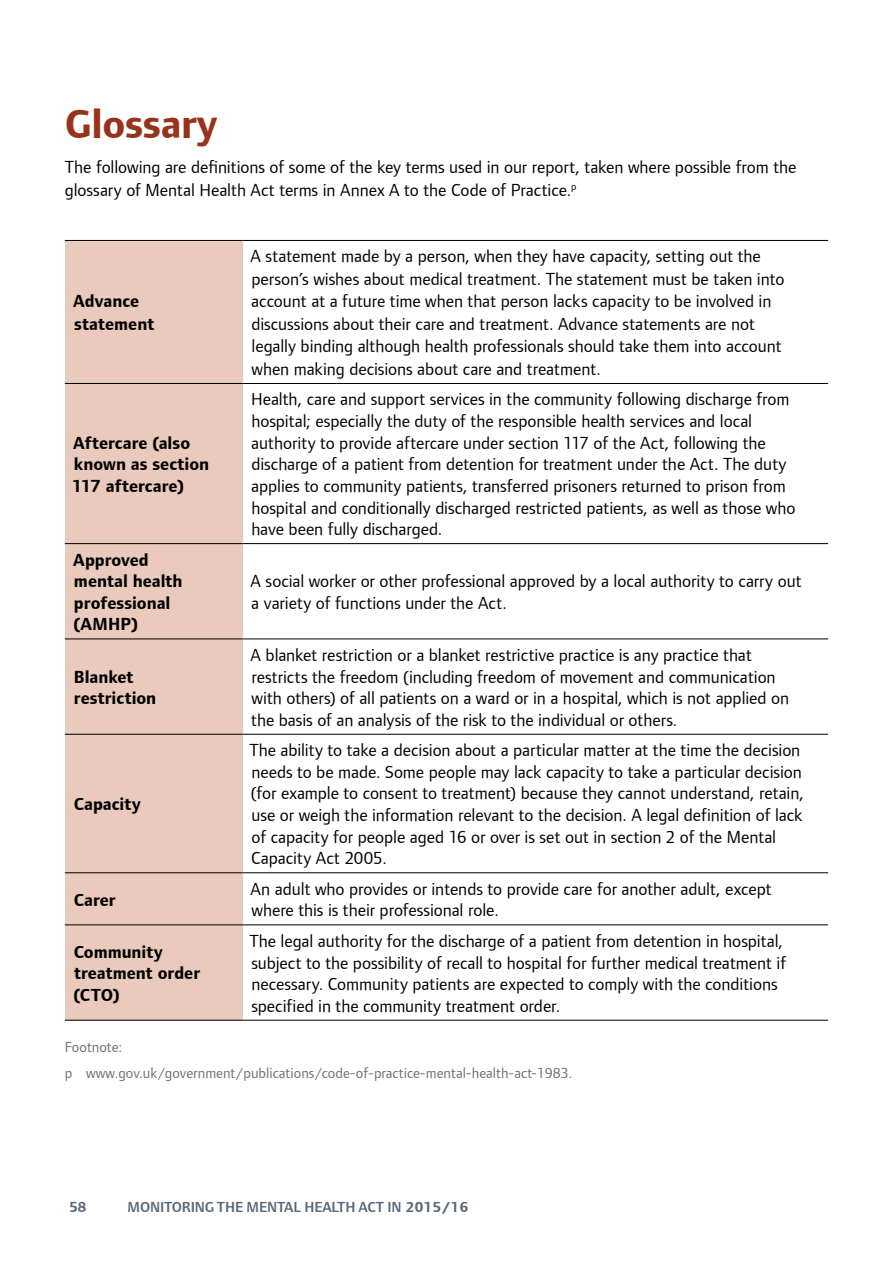
<style>
.page{position:relative;width:893px;height:1263px;background:#fff}
.page>*{position:absolute;margin:0;border:0;box-sizing:border-box;transform-origin:0 0}
.t1{font:700 42px "Foundry Form Sans";letter-spacing:-.01em;color:#98331b}
.t2{font:18px/21.6px "Foundry Form Sans";letter-spacing:-.005em;color:#000}
.t3{font:700 18px/21.6px "Foundry Form Sans";color:#000}
.t4{font:15px/26.5px "Foundry Form Sans";color:#706f6f}
.t5{font:600 15px "Foundry Form Sans";letter-spacing:-.01em;color:#596876}
.t6{font:700 15px "Foundry Form Sans";color:#596876}
.s1{font-weight:700}
</style>
<div class="page">
<div style="left:65px;top:240px;width:177px;height:143px;background:#e9cabc"></div>
<div style="left:65px;top:383px;width:177px;height:161px;background:#e9cabc"></div>
<div style="left:65px;top:544px;width:177px;height:95px;background:#e9cabc"></div>
<div style="left:65px;top:639px;width:177px;height:95px;background:#e9cabc"></div>
<div style="left:65px;top:734px;width:177px;height:139px;background:#e9cabc"></div>
<div style="left:65px;top:873px;width:177px;height:52px;background:#e9cabc"></div>
<div style="left:65px;top:925px;width:177px;height:95px;background:#e9cabc"></div>
<hr style="left:242px;top:240px;width:586px;height:1px;background:#000">
<hr style="left:242px;top:383px;width:586px;height:1px;background:#000">
<hr style="left:242px;top:543px;width:586px;height:1px;background:#000">
<hr style="left:242px;top:639px;width:586px;height:1px;background:#000">
<hr style="left:242px;top:734px;width:586px;height:1px;background:#000">
<hr style="left:242px;top:872px;width:586px;height:1px;background:#000">
<hr style="left:242px;top:925px;width:586px;height:1px;background:#000">
<hr style="left:242px;top:1020px;width:586px;height:1px;background:#000">
<hr style="left:65px;top:240px;width:177px;height:1px;background:#000">
<hr style="left:65px;top:383px;width:177px;height:1px;background:#000">
<hr style="left:65px;top:543px;width:177px;height:1px;background:#000">
<hr style="left:65px;top:639px;width:177px;height:1px;background:#000">
<hr style="left:65px;top:734px;width:177px;height:1px;background:#000">
<hr style="left:65px;top:872px;width:177px;height:1px;background:#000">
<hr style="left:65px;top:925px;width:177px;height:1px;background:#000">
<hr style="left:65px;top:1020px;width:177px;height:1px;background:#000">
<h1 class="t1" style="left:65px;top:99px;width:154px">Glossary</h1>
<p class="t2" style="left:65px;top:156px;width:733px;line-height:22.5px">The following are definitions of some of the key terms used in our report, taken where possible from the glossary of Mental Health Act terms in Annex A to the Code of Practice.<sup>p</sup></p>
<p class="t2" style="left:251px;top:245px;width:535px;line-height:22.5px">A statement made by a person, when they have capacity, setting out the person’s wishes about medical treatment. The statement must be taken into</p>
<p class="t3" style="left:73px;top:291px;width:68px">Advance</p>
<p class="t2" style="left:251px;top:291px;width:522px">account at a future time when that person lacks capacity to be involved in</p>
<p class="t3" style="left:74px;top:313px;width:82px">statement</p>
<p class="t2" style="left:251px;top:313px;width:532px;line-height:22.5px">discussions about their care and treatment. Advance statements are not legally binding although health professionals should take them into account when making decisions about care and treatment.</p>
<p class="t2" style="left:251px;top:389px;width:540px">Health, care and support services in the community following discharge from hospital; especially the duty of the responsible health services and local</p>
<p class="t3" style="left:73px;top:432px;width:119px">Aftercare (also</p>
<p class="t2" style="left:251px;top:432px;width:516px">authority to provide aftercare under section 117 of the Act, following the</p>
<p class="t3" style="left:74px;top:454px;width:137px">known as section</p>
<p class="t2" style="left:251px;top:453px;width:536px">discharge of a patient from detention for treatment under the Act. The duty</p>
<p class="t3" style="left:72px;top:475px;width:114px">117 aftercare)</p>
<p class="t2" style="left:251px;top:475px;width:546px">applies to community patients, transferred prisoners returned to prison from hospital and conditionally discharged restricted patients, as well as those who have been fully discharged.</p>
<p class="t3" style="left:73px;top:549px;width:111px">Approved mental health</p>
<p class="t2" style="left:251px;top:570px;width:553px">A social worker or other professional approved by a local authority to carry out</p>
<p class="t3" style="left:74px;top:592px;width:98px">professional</p>
<p class="t2" style="left:251px;top:592px;width:257px">a variety of functions under the Act.</p>
<p class="t3" style="left:73px;top:614px;width:66px">(AMHP)</p>
<p class="t2" style="left:251px;top:644px;width:503px">A blanket restriction or a blanket restrictive practice is any practice that</p>
<p class="t3" style="left:74px;top:666px;width:61px">Blanket</p>
<p class="t2" style="left:251px;top:666px;width:526px">restricts the freedom (including freedom of movement and communication</p>
<p class="t3" style="left:74px;top:688px;width:84px">restriction</p>
<p class="t2" style="left:251px;top:687px;width:539px">with others) of all patients on a ward or in a hospital, which is not applied on the basis of an analysis of the risk to the individual or others.</p>
<p class="t2" style="left:249px;top:739px;width:556px">The ability to take a decision about a particular matter at the time the decision needs to be made. Some people may lack capacity to take a particular decision (for example to consent to treatment) because they cannot understand, retain,</p>
<p class="t3" style="left:74px;top:794px;width:69px">Capacity</p>
<p class="t2" style="left:251px;top:804px;width:553px">use or weigh the information relevant to the decision. A legal definition of lack of capacity for people aged 16 or over is set out in section 2 of the Mental<br>Capacity Act 2005.</p>
<p class="t2" style="left:251px;top:878px;width:523px">An adult who provides or intends to provide care for another adult, except</p>
<p class="t3" style="left:74px;top:889px;width:43px">Carer</p>
<p class="t2" style="left:249px;top:895px;width:535px;line-height:30.5px">where this is their professional role.<br>The legal authority for the discharge of a patient from detention in hospital,</p>
<p class="t3" style="left:74px;top:941px;width:91px">Community</p>
<p class="t2" style="left:251px;top:952px;width:536px">subject to the possibility of recall to hospital for further medical treatment if</p>
<p class="t3" style="left:74px;top:963px;width:128px">treatment order</p>
<p class="t2" style="left:251px;top:973px;width:528px">necessary. Community patients are expected to comply with the conditions</p>
<p class="t3" style="left:74px;top:984px;width:48px">(CTO)</p>
<p class="t2" style="left:251px;top:995px;width:310px">specified in the community treatment order.</p>
<p class="t4" style="left:65px;top:1033px;width:509px">Footnote:<br>p www.gov.uk/government/publications/code-of-practice-mental-health-act-1983.</p>
<p class="t6" style="left:69px;top:1198px;width:19px">58</p>
<p class="t5" style="left:128px;top:1198px;width:343px">MONITORING THE MENTAL HEALTH ACT IN <span class="s1">2015/16</span></p>
</div>
